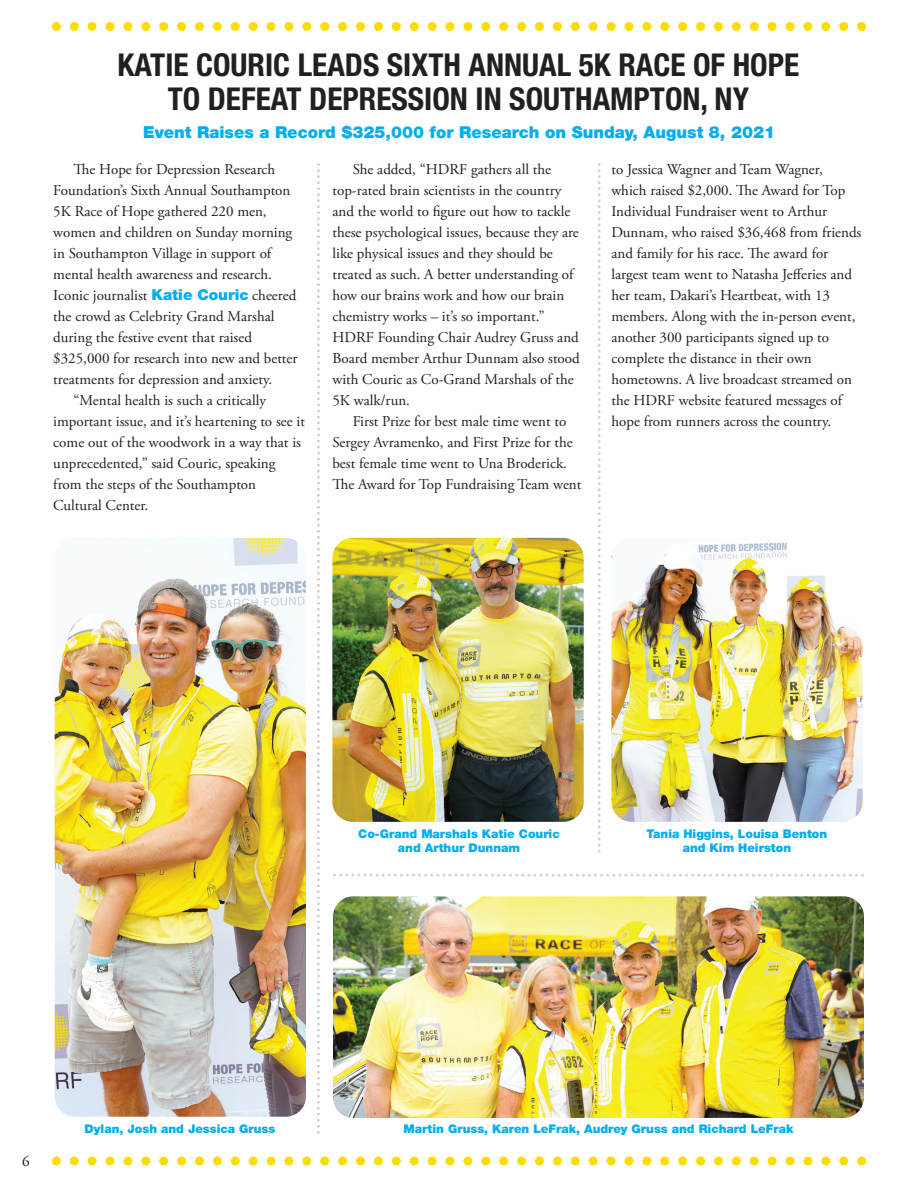
<style>
.page{position:relative;width:918px;height:1188px;background:#fff}
.page>*{position:absolute;margin:0;border:0;box-sizing:border-box;transform-origin:0 0}
.t1{font:700 condensed 31.5px/33px "Helvetica Neue LT Std";color:#231f20;text-align:center}
.t2{font:900 16.5px "Helvetica Neue LT Std";color:#00aeef}
.t3{font:15px/21px "Adobe Garamond Pro";color:#231f20}
.t4{font:900 12px/14.4px "Helvetica Neue LT Std";color:#00aeef;text-align:center}
.s1{font-family:"Helvetica Neue LT Std";font-weight:900;color:#00aeef}
</style>
<div class="page">
<svg style="left:317px;top:165px;width:3px;height:968px"></svg>
<svg style="left:598px;top:165px;width:3px;height:687px"></svg>
<img style="left:333px;top:896px;width:531px;height:222px">
<img style="left:611px;top:542px;width:252px;height:280px">
<img style="left:332px;top:538px;width:252px;height:284px">
<img style="left:55px;top:538px;width:251px;height:579px">
<svg style="left:88px;top:1156px;width:778px;height:9px"></svg>
<svg style="left:52px;top:1156px;width:27px;height:9px"></svg>
<svg style="left:88px;top:22px;width:778px;height:9px"></svg>
<svg style="left:52px;top:22px;width:27px;height:9px"></svg>
<svg style="left:334px;top:874px;width:522px;height:3px"></svg>
<h1 class="t1" style="left:118px;top:48px;width:683px">KATIE COURIC LEADS SIXTH ANNUAL 5K RACE OF HOPE<br>TO DEFEAT DEPRESSION IN SOUTHAMPTON, NY</h1>
<p class="t2" style="left:143px;top:122px;width:634px">Event Raises a Record $325,000 for Research on Sunday, August 8, 2021</p>
<p class="t3" style="left:611px;top:159px;width:252px">to Jessica Wagner and Team Wagner, which raised $2,000. The Award for Top Individual Fundraiser went to Arthur Dunnam, who raised $36,468 from friends and family for his race. The award for largest team went to Natasha Jefferies and her team, Dakari’s Heartbeat, with 13 members. Along with the in-person event, another 300 participants signed up to complete the distance in their own hometowns. A live broadcast streamed on the HDRF website featured messages of hope from runners across the country.</p>
<p class="t3" style="left:332px;top:159px;width:249px;text-indent:20px">She added, “HDRF gathers all the top-rated brain scientists in the country and the world to figure out how to tackle these psychological issues, because they are like physical issues and they should be treated as such. A better understanding of how our brains work and how our brain chemistry works – it’s so important.” HDRF Founding Chair Audrey Gruss and Board member Arthur Dunnam also stood with Couric as Co-Grand Marshals of the 5K walk/run.</p>
<p class="t3" style="left:332px;top:411px;width:250px;text-indent:20px">First Prize for best male time went to Sergey Avramenko, and First Prize for the best female time went to Una Broderick.<br>The Award for Top Fundraising Team went</p>
<p class="t3" style="left:74px;top:159px;width:203px">The Hope for Depression Research</p>
<p class="t3" style="left:53px;top:180px;width:239px">Foundation’s Sixth Annual Southampton</p>
<p class="t3" style="left:53px;top:201px;width:215px">5K Race of Hope gathered 220 men,</p>
<p class="t3" style="left:53px;top:222px;width:241px">women and children on Sunday morning</p>
<p class="t3" style="left:53px;top:243px;width:219px">in Southampton Village in support of</p>
<p class="t3" style="left:53px;top:264px;width:220px">mental health awareness and research.</p>
<p class="t3" style="left:53px;top:285px;width:245px">Iconic journalist <span class="s1">Katie Couric</span> cheered</p>
<p class="t3" style="left:53px;top:306px;width:223px">the crowd as Celebrity Grand Marshal</p>
<p class="t3" style="left:53px;top:327px;width:200px">during the festive event that raised</p>
<p class="t3" style="left:53px;top:348px;width:246px">$325,000 for research into new and better</p>
<p class="t3" style="left:53px;top:369px;width:220px">treatments for depression and anxiety.</p>
<p class="t3" style="left:74px;top:390px;width:194px">“Mental health is such a critically</p>
<p class="t3" style="left:53px;top:411px;width:253px">important issue, and it’s heartening to see it</p>
<p class="t3" style="left:53px;top:432px;width:249px">come out of the woodwork in a way that is</p>
<p class="t3" style="left:53px;top:453px;width:224px">unprecedented,” said Couric, speaking</p>
<p class="t3" style="left:53px;top:474px;width:204px">from the steps of the Southampton</p>
<p class="t3" style="left:53px;top:495px;width:96px">Cultural Center.</p>
<p class="t4" style="left:358px;top:826px;width:203px">Co-Grand Marshals Katie Couric and Arthur Dunnam</p>
<p class="t4" style="left:647px;top:826px;width:182px">Tania Higgins, Louisa Benton and Kim Heirston</p>
<p class="t3" style="left:22px;top:1151px;width:9px">6</p>
<p class="t4" style="left:85px;top:1122px;width:192px">Dylan, Josh and Jessica Gruss</p>
<p class="t4" style="left:404px;top:1122px;width:391px">Martin Gruss, Karen LeFrak, Audrey Gruss and Richard LeFrak</p>
</div>
